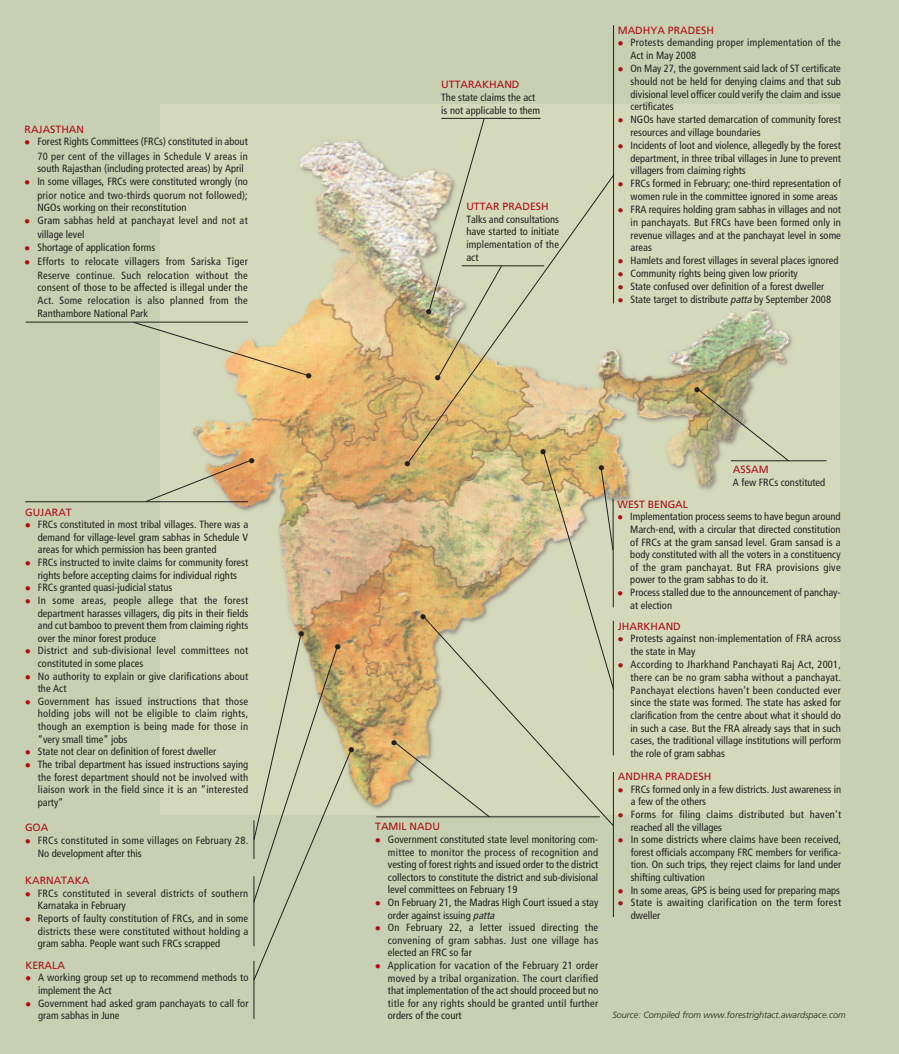
<style>
.page{position:relative;width:899px;height:1054px;background:#fff}
.page>*{position:absolute;margin:0;border:0;box-sizing:border-box;transform-origin:0 0}
.t1{font:condensed 10.5px/12.6px "Frutiger";color:#231f20}
.t2{font:condensed 10.5px/12.6px "Frutiger";letter-spacing:.02em;color:#231f20}
.t3{font:10.5px "Frutiger";color:#b00d15}
.t4{font:condensed 10.5px/14.1px "Frutiger";letter-spacing:.025em;color:#231f20}
.t5{font:italic 300 9px "Frutiger";color:#231f20}
.s1{font-style:italic}
</style>
<div class="page">
<div style="left:0;top:0;width:898px;height:1054px;background:#c7d0b2"></div>
<img style="left:160px;top:105px;width:679px;height:710px">
<hr style="left:613px;top:772px;width:1px;height:145px;background:#231f20">
<hr style="left:613px;top:25px;width:1px;height:278px;background:#231f20">
<hr style="left:376px;top:816px;width:223px;height:1px;background:#231f20">
<svg style="left:424px;top:617px;width:189px;height:209px"></svg>
<hr style="left:730px;top:460px;width:96px;height:1px;background:#231f20">
<svg style="left:408px;top:174px;width:206px;height:288px"></svg>
<hr style="left:441px;top:118px;width:99px;height:1px;background:#231f20">
<hr style="left:461px;top:265px;width:83px;height:1px;background:#231f20">
<hr style="left:25px;top:501px;width:223px;height:1px;background:#231f20">
<hr style="left:26px;top:322px;width:222px;height:1px;background:#231f20">
<hr style="left:253px;top:961px;width:1px;height:58px;background:#231f20">
<svg style="left:618px;top:118px;width:4px;height:4px"></svg>
<svg style="left:618px;top:144px;width:4px;height:4px"></svg>
<svg style="left:618px;top:182px;width:4px;height:4px"></svg>
<svg style="left:618px;top:208px;width:4px;height:4px"></svg>
<svg style="left:618px;top:259px;width:4px;height:4px"></svg>
<svg style="left:618px;top:272px;width:4px;height:4px"></svg>
<svg style="left:618px;top:285px;width:4px;height:4px"></svg>
<svg style="left:618px;top:298px;width:4px;height:5px"></svg>
<svg style="left:618px;top:788px;width:4px;height:4px"></svg>
<svg style="left:133px;top:322px;width:178px;height:56px"></svg>
<svg style="left:146px;top:458px;width:108px;height:44px"></svg>
<svg style="left:253px;top:630px;width:101px;height:350px"></svg>
<svg style="left:391px;top:739px;width:99px;height:78px"></svg>
<svg style="left:420px;top:614px;width:5px;height:5px"></svg>
<svg style="left:694px;top:387px;width:95px;height:74px"></svg>
<svg style="left:405px;top:461px;width:5px;height:5px"></svg>
<svg style="left:426px;top:118px;width:75px;height:262px"></svg>
<svg style="left:540px;top:449px;width:82px;height:240px"></svg>
<p class="t3" style="left:25px;top:125px;width:61px">RAJASTHAN</p>
<p class="t1" style="left:37px;top:136px;width:212px;line-height:14.1px">Forest Rights Committees (FRCs) constituted in about<br>70 per cent of the villages in Schedule V areas in</p>
<p class="t1" style="left:37px;top:163px;width:212px">south Rajasthan (including protected areas) by April<br>In some villages, FRCs were constituted wrongly (no</p>
<p class="t2" style="left:37px;top:190px;width:212px">prior notice and two-thirds quorum not followed);<br>NGOs working on their reconstitution<br>Gram sabhas held at panchayat level and not at</p>
<p class="t1" style="left:37px;top:229px;width:119px">village level<br>Shortage of application forms</p>
<p class="t4" style="left:37px;top:255px;width:212px">Efforts to relocate villagers from Sariska Tiger<br>Reserve continue. Such relocation without the</p>
<p class="t1" style="left:37px;top:282px;width:212px;text-align:justify">consent of those to be affected is illegal under the Act. Some relocation is also planned from the Ranthambore National Park</p>
<p class="t3" style="left:25px;top:508px;width:48px">GUJARAT</p>
<p class="t1" style="left:38px;top:519px;width:212px">FRCs constituted in most tribal villages. There was a demand for village-level gram sabhas in Schedule V areas for which permission has been granted<br>FRCs instructed to invite claims for community forest rights before accepting claims for individual rights FRCs granted quasi-judicial status<br>In some areas, people allege that the forest department harasses villagers, dig pits in their fields and cut bamboo to prevent them from claiming rights over the minor forest produce<br>District and sub-divisional level committees not constituted in some places<br>No authority to explain or give clarifications about the Act<br>Government has issued instructions that those holding jobs will not be eligible to claim rights, though an exemption is being made for those in “very small time” jobs<br>State not clear on definition of forest dweller<br>The tribal department has issued instructions saying the forest department should not be involved with liaison work in the field since it is an “interested party”</p>
<p class="t3" style="left:25px;top:823px;width:25px">GOA</p>
<p class="t2" style="left:38px;top:834px;width:212px;line-height:13.2px">FRCs constituted in some villages on February 28.<br>No development after this</p>
<p class="t3" style="left:25px;top:876px;width:66px">KARNATAKA</p>
<p class="t1" style="left:38px;top:887px;width:212px">FRCs constituted in several districts of southern Karnataka in February<br>Reports of faulty constitution of FRCs, and in some districts these were constituted without holding a gram sabha. People want such FRCs scrapped</p>
<p class="t3" style="left:25px;top:961px;width:41px">KERALA</p>
<p class="t1" style="left:38px;top:972px;width:212px">A working group set up to recommend methods to implement the Act<br>Government had asked gram panchayats to call for gram sabhas in June</p>
<p class="t3" style="left:441px;top:80px;width:80px">UTTARAKHAND</p>
<p class="t1" style="left:441px;top:92px;width:100px">The state claims the act is not applicable to them</p>
<p class="t3" style="left:466px;top:202px;width:84px">UTTAR PRADESH</p>
<p class="t1" style="left:466px;top:214px;width:94px;text-align:justify">Talks and consultations have started to initiate implementation of the act</p>
<p class="t3" style="left:617px;top:26px;width:98px">MADHYA PRADESH</p>
<p class="t1" style="left:630px;top:37px;width:212px">Protests demanding proper implementation of the Act in May 2008<br>On May 27, the government said lack of ST certificate should not be held for denying claims and that sub divisional level officer could verify the claim and issue certificates<br>NGOs have started demarcation of community forest resources and village boundaries<br>Incidents of loot and violence, allegedly by the forest department, in three tribal villages in June to prevent villagers from claiming rights<br>FRCs formed in February; one-third representation of women rule in the committee ignored in some areas FRA requires holding gram sabhas in villages and not in panchayats. But FRCs have been formed only in revenue villages and at the panchayat level in some areas<br>Hamlets and forest villages in several places ignored Community rights being given low priority<br>State confused over definition of a forest dweller State target to distribute <span class="s1">patta</span>by September 2008</p>
<p class="t3" style="left:375px;top:822px;width:66px">TAMIL NADU</p>
<p class="t1" style="left:388px;top:834px;width:212px">Government constituted state level monitoring com&shy;mittee to monitor the process of recognition and vesting of forest rights and issued order to the district collectors to constitute the district and sub-divisional level committees on February 19<br>On February 21, the Madras High Court issued a stay order against issuing <span class="s1">patta<br></span>On February 22, a letter issued directing the convening of gram sabhas. Just one village has elected an FRC so far<br>Application for vacation of the February 21 order moved by a tribal organization. The court clarified that implementation of the act should proceed but no title for any rights should be granted until further orders of the court</p>
<p class="t3" style="left:732px;top:465px;width:37px">ASSAM</p>
<p class="t1" style="left:732px;top:477px;width:94px">A few FRCs constituted</p>
<p class="t3" style="left:617px;top:500px;width:72px">WEST BENGAL</p>
<p class="t1" style="left:630px;top:511px;width:212px">Implementation process seems to have begun around March-end, with a circular that directed constitution of FRCs at the gram sansad level. Gram sansad is a body constituted with all the voters in a constituency of the gram panchayat. But FRA provisions give power to the gram sabhas to do it.<br>Process stalled due to the announcement of panchay&shy;at election</p>
<p class="t3" style="left:617px;top:622px;width:64px">JHARKHAND</p>
<p class="t1" style="left:630px;top:633px;width:212px">Protests against non-implementation of FRA across the state in May<br>According to Jharkhand Panchayati Raj Act, 2001, there can be no gram sabha without a panchayat.<br>Panchayat elections haven’t been conducted ever since the state was formed. The state has asked for clarification from the centre about what it should do in such a case. But the FRA already says that in such cases, the traditional village institutions will perform the role of gram sabhas</p>
<p class="t3" style="left:617px;top:772px;width:95px">ANDHRA PRADESH</p>
<p class="t1" style="left:630px;top:783px;width:212px">FRCs formed only in a few districts. Just awareness in a few of the others<br>Forms for filing claims distributed but haven’t reached all the villages<br>In some districts where claims have been received, forest officials accompany FRC members for verifica&shy;tion. On such trips, they reject claims for land under shifting cultivation<br>In some areas, GPS is being used for preparing maps State is awaiting clarification on the term forest dweller</p>
<p class="t5" style="left:612px;top:1011px;width:234px">Source: Compiled from www.forestrightact.awardspace.com</p>
</div>
